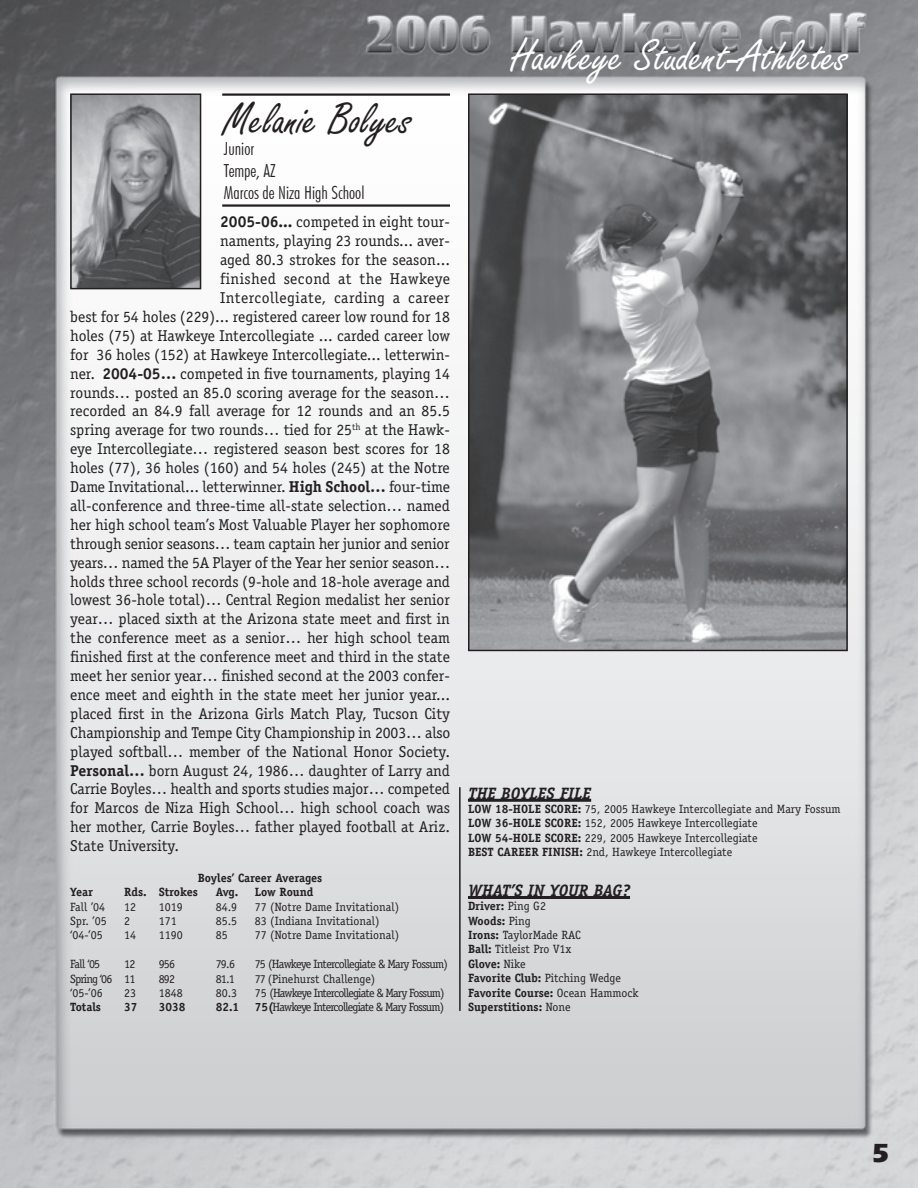
<style>
.page{position:relative;width:918px;height:1188px;background:#fff}
.page>*{position:absolute;margin:0;border:0;box-sizing:border-box;transform-origin:0 0}
.t1{font:48px "Freestyle Script";color:#fff}
.t2{font:47.25px "Freestyle Script";color:#231f20}
.t3{font:700 27px "Eras ITC";color:#231f20}
.t4{font:300 condensed 18px/21.6px "Futura BT";color:#231f20}
.t5{font:italic 700 16.5px "Officina Serif";color:#231f20}
.t6{font:15.75px "Officina Serif";color:#231f20}
.t7{font:15.75px "Officina Serif";letter-spacing:.03em;color:#231f20}
.t8{font:15.75px "Officina Serif";letter-spacing:.025em;color:#231f20}
.t9{font:12px/14.4px "Officina Serif";color:#231f20}
.t10{font:700 12px/14.4px "Officina Serif";color:#231f20}
.t11{font:12px "Officina Serif";letter-spacing:-.07em;color:#231f20}
.t12{font:12px "Officina Serif";letter-spacing:-.06em;color:#231f20}
.s1{font-weight:700}
.s2{font-weight:400}
</style>
<div class="page">
<img style="left:0;top:0;width:918px;height:1188px">
<img style="left:73px;top:96px;width:125px;height:190px">
<div style="left:70px;top:93px;width:131px;height:196px;border:2px solid #231f20"></div>
<hr style="left:468px;top:799px;width:123px;height:3px;background:#231f20">
<hr style="left:468px;top:896px;width:162px;height:3px;background:#231f20">
<hr style="left:222px;top:93px;width:228px;height:3px;background:#231f20">
<hr style="left:222px;top:204px;width:228px;height:3px;background:#231f20">
<img style="left:471px;top:96px;width:374px;height:552px">
<div style="left:468px;top:93px;width:380px;height:558px;border:2px solid #231f20"></div>
<hr style="left:459px;top:787px;width:2px;height:224px;background:#231f20">
<h2 class="t2" style="left:224px;top:94px;width:190px">Melanie Bolyes</h2>
<p class="t4" style="left:224px;top:138px;width:142px">Junior<br>Tempe, AZ<br>Marcos de Niza High School</p>
<p class="t6" style="left:220px;top:213px;width:231px"><span class="s1">2005-06...</span> competed in eight tour-</p>
<p class="t6" style="left:220px;top:232px;width:231px">naments, playing 23 rounds... aver-</p>
<p class="t6" style="left:220px;top:251px;width:231px">aged 80.3 strokes for the season...</p>
<p class="t8" style="left:220px;top:270px;width:231px">finished second at the Hawkeye</p>
<p class="t7" style="left:220px;top:288px;width:231px">Intercollegiate, carding a career</p>
<p class="t6" style="left:70px;top:307px;width:381px">best for 54 holes (229)... registered career low round for 18</p>
<p class="t6" style="left:70px;top:326px;width:381px">holes (75) at Hawkeye Intercollegiate ... carded career low</p>
<p class="t6" style="left:70px;top:345px;width:381px">for 36 holes (152) at Hawkeye Intercollegiate... letterwin-</p>
<p class="t6" style="left:70px;top:364px;width:381px">ner. <span class="s1">2004-05…</span> competed in five tournaments, playing 14</p>
<p class="t6" style="left:70px;top:383px;width:381px">rounds… posted an 85.0 scoring average for the season…</p>
<p class="t6" style="left:70px;top:402px;width:381px">recorded an 84.9 fall average for 12 rounds and an 85.5</p>
<p class="t6" style="left:70px;top:421px;width:381px">spring average for two rounds… tied for 25<sup>th</sup> at the Hawk-</p>
<p class="t6" style="left:70px;top:440px;width:381px">eye Intercollegiate… registered season best scores for 18</p>
<p class="t6" style="left:70px;top:459px;width:381px">holes (77), 36 holes (160) and 54 holes (245) at the Notre</p>
<p class="t6" style="left:70px;top:477px;width:381px">Dame Invitational... letterwinner. <span class="s1">High School…</span> four-time</p>
<p class="t6" style="left:70px;top:496px;width:381px">all-conference and three-time all-state selection… named</p>
<p class="t6" style="left:70px;top:515px;width:381px">her high school team’s Most Valuable Player her sophomore</p>
<p class="t6" style="left:70px;top:534px;width:381px">through senior seasons… team captain her junior and senior</p>
<p class="t6" style="left:70px;top:553px;width:382px">years… named the 5A Player of the Year her senior season…</p>
<p class="t6" style="left:70px;top:572px;width:381px">holds three school records (9-hole and 18-hole average and</p>
<p class="t6" style="left:70px;top:591px;width:381px">lowest 36-hole total)… Central Region medalist her senior</p>
<p class="t6" style="left:70px;top:610px;width:381px">year… placed sixth at the Arizona state meet and first in</p>
<p class="t6" style="left:70px;top:629px;width:381px">the conference meet as a senior… her high school team</p>
<p class="t6" style="left:70px;top:648px;width:381px">finished first at the conference meet and third in the state</p>
<p class="t6" style="left:70px;top:666px;width:381px">meet her senior year… finished second at the 2003 confer-</p>
<p class="t6" style="left:70px;top:685px;width:381px">ence meet and eighth in the state meet her junior year...</p>
<p class="t6" style="left:70px;top:704px;width:381px">placed first in the Arizona Girls Match Play, Tucson City</p>
<p class="t6" style="left:70px;top:723px;width:382px">Championship and Tempe City Championship in 2003… also</p>
<p class="t6" style="left:70px;top:742px;width:381px">played softball… member of the National Honor Society.</p>
<p class="t6" style="left:70px;top:761px;width:381px"><span class="s1">Personal…</span> born August 24, 1986… daughter of Larry and</p>
<p class="t6" style="left:70px;top:780px;width:381px">Carrie Boyles… health and sports studies major… competed</p>
<p class="t6" style="left:70px;top:799px;width:381px">for Marcos de Niza High School… high school coach was</p>
<p class="t6" style="left:70px;top:818px;width:381px">her mother, Carrie Boyles… father played football at Ariz.</p>
<p class="t6" style="left:70px;top:837px;width:110px">State University.</p>
<p class="t10" style="left:198px;top:870px;width:126px">Boyles’ Career Averages</p>
<p class="t10" style="left:70px;top:885px;width:24px">Year</p>
<p class="t10" style="left:124px;top:885px;width:75px">Rds. Strokes</p>
<p class="t10" style="left:216px;top:885px;width:24px">Avg.</p>
<p class="t10" style="left:255px;top:885px;width:60px">Low Round</p>
<p class="t9" style="left:70px;top:899px;width:37px">Fall ’04</p>
<p class="t9" style="left:124px;top:899px;width:13px">12</p>
<p class="t9" style="left:159px;top:899px;width:25px">1019</p>
<p class="t9" style="left:216px;top:899px;width:23px">84.9</p>
<p class="t9" style="left:255px;top:899px;width:146px">77 (Notre Dame Invitational)</p>
<p class="t9" style="left:70px;top:914px;width:38px">Spr. ’05</p>
<p class="t9" style="left:124px;top:914px;width:7px">2</p>
<p class="t9" style="left:159px;top:914px;width:19px">171</p>
<p class="t9" style="left:216px;top:914px;width:23px">85.5</p>
<p class="t9" style="left:255px;top:914px;width:126px">83 (Indiana Invitational)</p>
<p class="t9" style="left:70px;top:928px;width:34px">‘04-’05</p>
<p class="t9" style="left:124px;top:928px;width:13px">14</p>
<p class="t9" style="left:159px;top:928px;width:25px">1190</p>
<p class="t9" style="left:216px;top:928px;width:13px">85</p>
<p class="t9" style="left:255px;top:928px;width:146px">77 (Notre Dame Invitational)</p>
<p class="t9" style="left:70px;top:957px;width:32px">Fall ‘05</p>
<p class="t9" style="left:124px;top:957px;width:13px">12</p>
<p class="t9" style="left:159px;top:957px;width:18px">956</p>
<p class="t9" style="left:216px;top:957px;width:21px">79.6</p>
<p class="t12" style="left:255px;top:957px;width:195px">75 (Hawkeye Intercollegiate &amp; Mary Fossum)</p>
<p class="t11" style="left:70px;top:971px;width:67px">Spring ‘06 11</p>
<p class="t9" style="left:159px;top:971px;width:18px">892</p>
<p class="t9" style="left:216px;top:971px;width:21px">81.1</p>
<p class="t9" style="left:255px;top:971px;width:122px">77 (Pinehurst Challenge)</p>
<p class="t9" style="left:70px;top:986px;width:34px">‘05-’06</p>
<p class="t9" style="left:124px;top:986px;width:13px">23</p>
<p class="t9" style="left:159px;top:986px;width:25px">1848</p>
<p class="t9" style="left:216px;top:986px;width:23px">80.3</p>
<p class="t11" style="left:255px;top:986px;width:191px">75 (Hawkeye Intercollegiate &amp; Mary Fossum)</p>
<p class="t10" style="left:70px;top:1000px;width:32px">Totals</p>
<p class="t10" style="left:124px;top:1000px;width:15px">37</p>
<p class="t10" style="left:159px;top:1000px;width:28px">3038</p>
<p class="t10" style="left:216px;top:1000px;width:25px">82.1</p>
<p class="t11" style="left:255px;top:1000px;width:191px"><span class="s1">75(</span>Hawkeye Intercollegiate &amp; Mary Fossum)</p>
<h1 class="t1" style="left:511px;top:30px;width:339px">Hawkeye Student-Athletes</h1>
<p class="t5" style="left:468px;top:783px;width:125px">THE BOYLES FILE</p>
<p class="t9" style="left:468px;top:802px;width:374px"><span class="s1">LOW 18-HOLE SCORE:</span> 75, 2005 Hawkeye Intercollegiate and Mary Fossum <span class="s1">LOW 36-HOLE SCORE:</span> 152, 2005 Hawkeye Intercollegiate<br><span class="s1">LOW 54-HOLE SCORE:</span> 229, 2005 Hawkeye Intercollegiate<br><span class="s1">BEST CAREER FINISH:</span> 2nd, Hawkeye Intercollegiate</p>
<p class="t5" style="left:468px;top:880px;width:164px">WHAT’S IN YOUR BAG?</p>
<p class="t10" style="left:468px;top:899px;width:172px">Driver: <span class="s2">Ping G2<br></span>Woods: <span class="s2">Ping<br></span>Irons: <span class="s2">TaylorMade RAC<br></span>Ball: <span class="s2">Titleist Pro V1x<br></span>Glove: <span class="s2">Nike<br></span>Favorite Club: <span class="s2">Pitching Wedge<br></span>Favorite Course: <span class="s2">Ocean Hammock<br></span>Superstitions: <span class="s2">None</span></p>
<h3 class="t3" style="left:872px;top:1137px;width:19px">5</h3>
</div>
